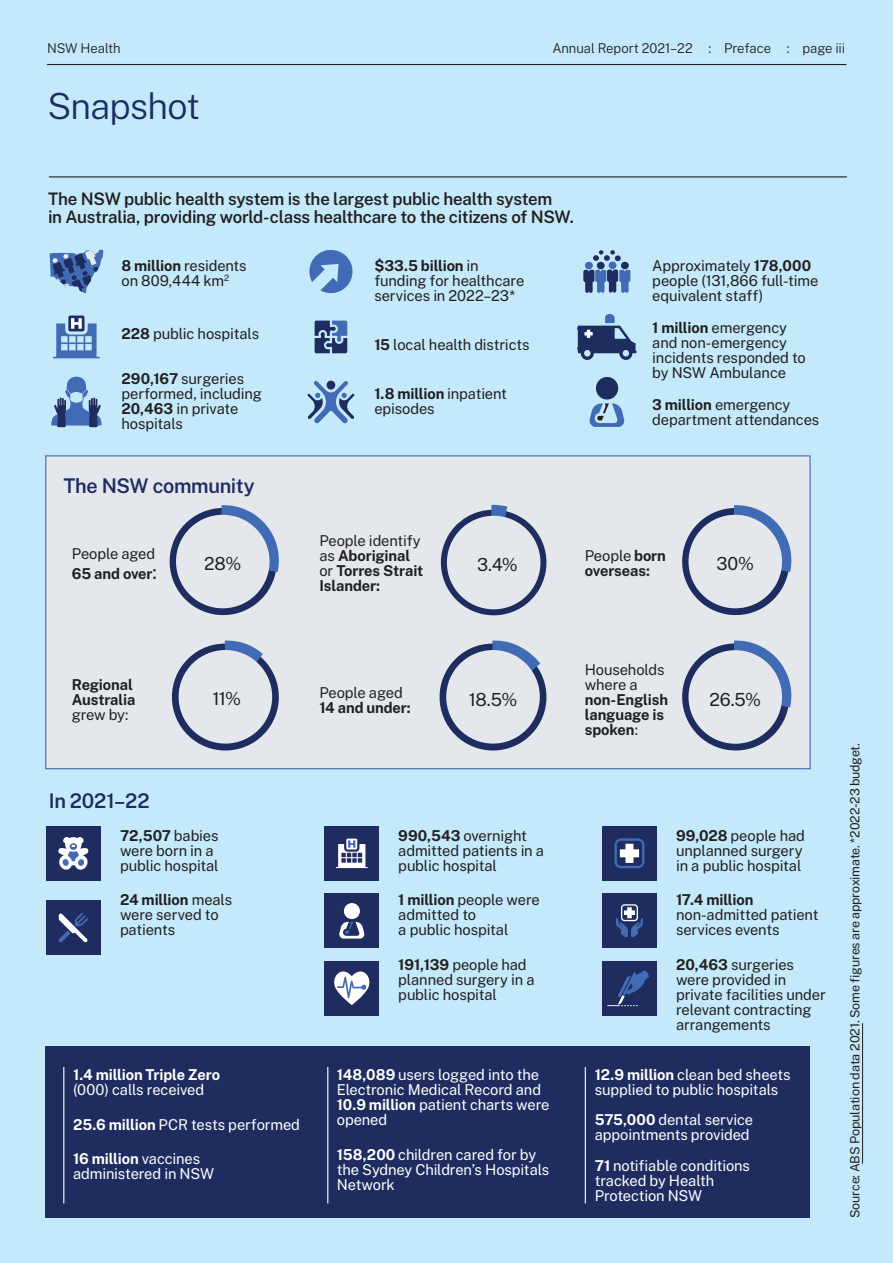
<style>
.page{position:relative;width:893px;height:1263px;background:#c3e9fa}
.page>*{position:absolute;margin:0;border:0;box-sizing:border-box;transform-origin:0 0}
.t1{font:300 36px "Public Sans";letter-spacing:-.025em;color:#1e2c60}
.t2{font:600 20.25px "Public Sans";letter-spacing:-.015em;color:#1e2c60}
.t3{font:18px "Public Sans";letter-spacing:-.015em;color:#231f20}
.t4{font:600 17.25px/19px "Public Sans";letter-spacing:-.02em;color:#231f20}
.t5{font:15px/15px "Public Sans";letter-spacing:-.01em;color:#231f20}
.t6{font:15px/15px "Public Sans";letter-spacing:-.01em;color:#fff}
.t7{font:700 15px/15px "Public Sans";letter-spacing:-.01em;color:#231f20}
.t8{font:700 15px "Public Sans";letter-spacing:-.01em;color:#fff}
.t9{font:300 13.5px "Public Sans";letter-spacing:-.005em;color:#231f20}
.t10{font:12.75px "Public Sans";letter-spacing:-.01em;color:#231f20}
.s1{font-weight:700}
.s2{font-size:19.95px}
.s3{font-weight:400}
</style>
<div class="page">
<div style="left:46px;top:1046px;width:764px;height:171px;background:#1e2c60"></div>
<div style="left:46px;top:456px;width:764px;height:313px;background:#e4e8ed"></div>
<hr style="left:49px;top:176px;width:798px;height:1px;background:#231f20">
<hr style="left:63px;top:1067px;width:1px;height:136px;background:#fff">
<hr style="left:327px;top:1067px;width:1px;height:136px;background:#fff">
<hr style="left:585px;top:1067px;width:1px;height:136px;background:#fff">
<div style="left:68px;top:316px;width:16px;height:15px;background:#1e2c60;border-radius:2px"></div>
<svg style="left:53px;top:318px;width:47px;height:40px"></svg>
<svg style="left:589px;top:403px;width:36px;height:24px"></svg>
<div style="left:596px;top:377px;width:22px;height:22px;background:#1e2c60;border-radius:50%"></div>
<svg style="left:50px;top:249px;width:53px;height:44px"></svg>
<svg style="left:577px;top:314px;width:60px;height:46px"></svg>
<svg style="left:593px;top:250px;width:28px;height:11px"></svg>
<div style="left:597px;top:262px;width:8px;height:7px;background:#1e2c60;border-radius:50%"></div>
<div style="left:609px;top:262px;width:7px;height:7px;background:#416bb4;border-radius:50%"></div>
<div style="left:621px;top:262px;width:8px;height:7px;background:#1e2c60;border-radius:50%"></div>
<div style="left:585px;top:262px;width:8px;height:7px;background:#416bb4;border-radius:50%"></div>
<svg style="left:583px;top:270px;width:47px;height:23px"></svg>
<svg style="left:51px;top:377px;width:51px;height:50px"></svg>
<svg style="left:307px;top:381px;width:48px;height:43px"></svg>
<div style="left:327px;top:381px;width:8px;height:9px;background:#1e2c60;border-radius:50%"></div>
<svg style="left:309px;top:250px;width:44px;height:44px"></svg>
<svg style="left:315px;top:321px;width:32px;height:32px"></svg>
<div style="left:46px;top:900px;width:54px;height:55px;background:#1e2c60"></div>
<svg style="left:58px;top:913px;width:30px;height:29px"></svg>
<div style="left:602px;top:894px;width:54px;height:54px;background:#1e2c60"></div>
<svg style="left:616px;top:904px;width:27px;height:33px"></svg>
<div style="left:46px;top:826px;width:54px;height:54px;background:#1e2c60"></div>
<svg style="left:58px;top:837px;width:31px;height:33px"></svg>
<div style="left:602px;top:826px;width:54px;height:54px;background:#1e2c60"></div>
<svg style="left:614px;top:838px;width:30px;height:30px"></svg>
<div style="left:325px;top:961px;width:54px;height:54px;background:#1e2c60"></div>
<svg style="left:334px;top:971px;width:36px;height:34px"></svg>
<div style="left:325px;top:826px;width:54px;height:54px;background:#1e2c60"></div>
<div style="left:346px;top:838px;width:11px;height:11px;background:#fff"></div>
<svg style="left:336px;top:840px;width:32px;height:28px"></svg>
<div style="left:325px;top:894px;width:54px;height:54px;background:#1e2c60"></div>
<svg style="left:339px;top:922px;width:26px;height:16px"></svg>
<div style="left:344px;top:903px;width:16px;height:16px;background:#fff;border-radius:50%"></div>
<hr style="left:47px;top:64px;width:799px;height:1px;background:#231f20">
<svg style="left:169px;top:505px;width:110px;height:111px"></svg>
<div style="left:176px;top:515px;width:94px;height:93px;background:#e4e8ed;border-radius:50%"></div>
<svg style="left:171px;top:640px;width:108px;height:111px"></svg>
<div style="left:179px;top:650px;width:93px;height:94px;background:#e4e8ed;border-radius:50%"></div>
<hr style="left:862px;top:1023px;width:1px;height:141px;background:#231f20">
<svg style="left:440px;top:504px;width:107px;height:112px"></svg>
<div style="left:447px;top:516px;width:93px;height:93px;background:#e4e8ed;border-radius:50%"></div>
<svg style="left:439px;top:640px;width:108px;height:111px"></svg>
<div style="left:446px;top:650px;width:94px;height:94px;background:#e4e8ed;border-radius:50%"></div>
<svg style="left:682px;top:505px;width:110px;height:111px"></svg>
<div style="left:688px;top:515px;width:94px;height:93px;background:#e4e8ed;border-radius:50%"></div>
<svg style="left:682px;top:640px;width:110px;height:111px"></svg>
<div style="left:688px;top:650px;width:94px;height:94px;background:#e4e8ed;border-radius:50%"></div>
<div style="left:602px;top:961px;width:54px;height:54px;background:#1e2c60"></div>
<svg style="left:607px;top:970px;width:42px;height:36px"></svg>
<p class="t9" style="left:47px;top:39px;width:75px">NSW Health</p>
<p class="t9" style="left:552px;top:39px;width:294px">Annual Report 2021–22 : Preface : page iii</p>
<h1 class="t1" style="left:47px;top:80px;width:154px">Snapshot</h1>
<p class="t4" style="left:48px;top:188px;width:528px">The NSW public health system is the largest public health system<br>in Australia, providing world-class healthcare to the citizens of NSW.</p>
<p class="t5" style="left:122px;top:257px;width:127px"><span class="s1">8 million</span> residents on 809,444 km<sup>2</sup></p>
<p class="t5" style="left:122px;top:325px;width:139px"><span class="s1">228</span> public hospitals</p>
<p class="t5" style="left:122px;top:370px;width:142px"><span class="s1">290,167</span> surgeries performed, including<br><span class="s1">20,463</span> in private hospitals</p>
<p class="t5" style="left:374px;top:257px;width:152px"><span class="s1">$33.5 billion</span> in funding for healthcare services in 2022–23*</p>
<p class="t5" style="left:374px;top:336px;width:157px"><span class="s1">15</span> local health districts</p>
<p class="t5" style="left:374px;top:385px;width:134px"><span class="s1">1.8 million</span> inpatient episodes</p>
<p class="t5" style="left:652px;top:257px;width:167px">Approximately <span class="s1">178,000 </span>people (131,866 full-time equivalent staff)</p>
<p class="t5" style="left:652px;top:319px;width:155px"><span class="s1">1 million</span> emergency and non-emergency incidents responded to by NSW Ambulance</p>
<p class="t5" style="left:652px;top:396px;width:169px"><span class="s1">3 million</span> emergency department attendances</p>
<h2 class="t2" style="left:63px;top:471px;width:193px">The NSW community</h2>
<p class="t5" style="left:72px;top:542px;width:87px;line-height:20px">People aged<br><span class="s1">65 and over</span><span class="s2">:</span></p>
<p class="t3" style="left:204px;top:551px;width:39px">28%</p>
<p class="t7" style="left:319px;top:532px;width:106px"><span class="s3">People identify as</span> Aboriginal <span class="s3">or</span> Torres Strait<br>Islander:</p>
<p class="t3" style="left:477px;top:552px;width:42px">3.4%</p>
<p class="t7" style="left:585px;top:547px;width:83px"><span class="s3">People</span> born overseas:</p>
<p class="t3" style="left:716px;top:551px;width:39px">30%</p>
<p class="t7" style="left:72px;top:676px;width:65px">Regional<br>Australia</p>
<p class="t5" style="left:72px;top:706px;width:58px">grew by:</p>
<p class="t3" style="left:212px;top:686px;width:30px">11%</p>
<p class="t5" style="left:319px;top:684px;width:85px">People aged</p>
<p class="t7" style="left:319px;top:699px;width:93px">14 and under:</p>
<p class="t3" style="left:469px;top:686px;width:50px">18.5%</p>
<h2 class="t2" style="left:49px;top:786px;width:102px">In 2021–22</h2>
<p class="t5" style="left:120px;top:827px;width:100px"><span class="s1">72,507</span> babies were born in a public hospital</p>
<p class="t5" style="left:120px;top:891px;width:114px"><span class="s1">24 million</span> meals were served to patients</p>
<p class="t8" style="left:73px;top:1064px;width:149px">1.4 million Triple Zero</p>
<p class="t6" style="left:73px;top:1081px;width:133px">(000) calls received</p>
<p class="t6" style="left:73px;top:1116px;width:228px"><span class="s1">25.6 million</span> PCR tests performed</p>
<p class="t6" style="left:73px;top:1150px;width:143px"><span class="s1">16 million</span> vaccines administered in NSW</p>
<p class="t5" style="left:398px;top:827px;width:147px"><span class="s1">990,543</span> overnight admitted patients in a public hospital</p>
<p class="t5" style="left:398px;top:891px;width:143px"><span class="s1">1 million</span> people were admitted to<br>a public hospital</p>
<p class="t5" style="left:398px;top:956px;width:138px"><span class="s1">191,139</span> people had planned surgery in a public hospital</p>
<p class="t6" style="left:337px;top:1066px;width:214px"><span class="s1">148,089</span> users logged into the<br>Electronic Medical Record and<br><span class="s1">10.9 million</span> patient charts were opened</p>
<p class="t6" style="left:337px;top:1146px;width:214px"><span class="s1">158,200</span> children cared for by the Sydney Children’s Hospitals<br>Network</p>
<p class="t5" style="left:585px;top:661px;width:81px">Households where a</p>
<p class="t7" style="left:585px;top:691px;width:85px">non-English language is spoken<span class="s3">:</span></p>
<p class="t3" style="left:709px;top:686px;width:53px">26.5%</p>
<p class="t5" style="left:676px;top:827px;width:130px"><span class="s1">99,028</span> people had unplanned surgery in a public hospital</p>
<p class="t7" style="left:676px;top:891px;width:79px">17.4 million</p>
<p class="t5" style="left:676px;top:906px;width:144px">non-admitted patient services events</p>
<p class="t5" style="left:676px;top:956px;width:151px"><span class="s1">20,463</span> surgeries were provided in private facilities under relevant contracting arrangements</p>
<p class="t6" style="left:595px;top:1066px;width:197px"><span class="s1">12.9 million</span> clean bed sheets supplied to public hospitals</p>
<p class="t6" style="left:595px;top:1111px;width:160px"><span class="s1">575,000</span> dental service appointments provided</p>
<p class="t6" style="left:595px;top:1157px;width:157px"><span class="s1">71</span> notifiable conditions tracked by Health<br>Protection NSW</p>
<p class="t10" style="left:846px;top:1218px;width:476px;rotate:-90deg">Source: ABS Population data 2021. Some figures are approximate. *2022-23 budget.</p>
</div>
